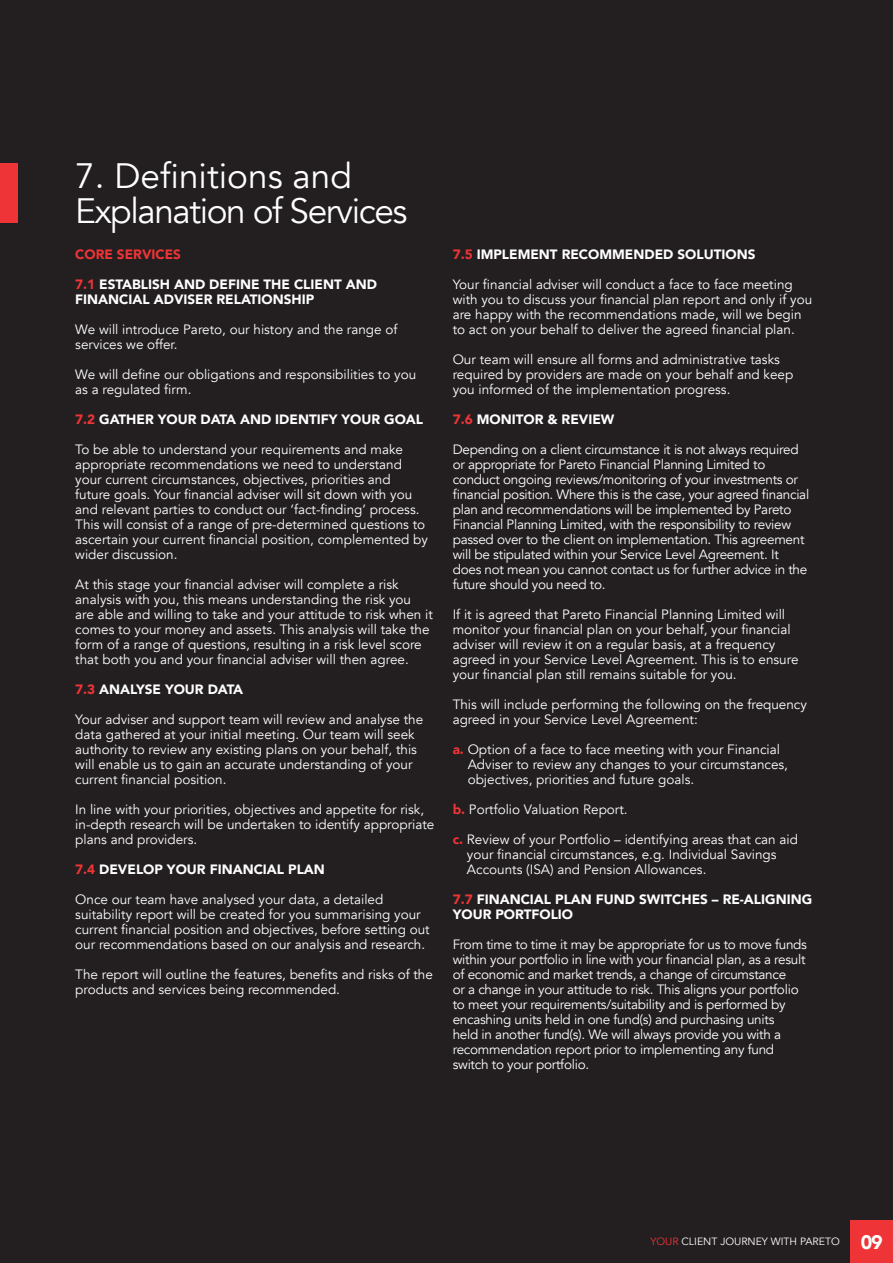
<style>
.page{position:relative;width:893px;height:1263px;background:#231f20}
.page>*{position:absolute;margin:0;border:0;box-sizing:border-box;transform-origin:0 0}
.t1{font:35.25px "Avenir";letter-spacing:-.04em;color:#fff}
.t2{font:35.25px "Avenir";color:#fff}
.t3{font:900 19.5px "Avenir";color:#fff}
.t4{font:13.5px/15px "Avenir";color:#fff}
.t5{font:13.5px/15px "Avenir";letter-spacing:-.02em;color:#fff}
.t6{font:900 13.5px "Avenir";color:#fff}
.t7{font:900 13.5px "Avenir";color:#ee3436}
.t8{font:10.5px "Avenir";color:#fff}
.s1{color:#ee3436}
.s2{font-weight:900;color:#ee3436}
</style>
<div class="page">
<div style="left:0;top:163px;width:17px;height:60px;background:#ee3436"></div>
<div style="left:850px;top:1221px;width:43px;height:42px;background:#ee3436"></div>
<p class="t2" style="left:75px;top:155px;width:278px">7. Definitions and</p>
<p class="t1" style="left:75px;top:190px;width:334px">Explanation of Services</p>
<p class="t7" style="left:75px;top:242px;width:107px">CORE SERVICES</p>
<p class="t6" style="left:75px;top:272px;width:303px"><span class="s1">7.1</span> ESTABLISH AND DEFINE THE CLIENT AND</p>
<p class="t6" style="left:75px;top:287px;width:240px">FINANCIAL ADVISER RELATIONSHIP</p>
<p class="t4" style="left:75px;top:322px;width:324px">We will introduce Pareto, our history and the range of services we offer.</p>
<p class="t4" style="left:75px;top:367px;width:342px">We will define our obligations and responsibilities to you as a regulated firm.</p>
<p class="t6" style="left:75px;top:407px;width:349px"><span class="s1">7.2</span> GATHER YOUR DATA AND IDENTIFY YOUR GOAL</p>
<p class="t4" style="left:75px;top:442px;width:354px">To be able to understand your requirements and make appropriate recommendations we need to understand your current circumstances, objectives, priorities and future goals. Your financial adviser will sit down with you and relevant parties to conduct our ‘fact-finding’ process.<br>This will consist of a range of pre-determined questions to ascertain your current financial position, complemented by wider discussion.</p>
<p class="t4" style="left:75px;top:577px;width:359px">At this stage your financial adviser will complete a risk analysis with you, this means understanding the risk you are able and willing to take and your attitude to risk when it comes to your money and assets. This analysis will take the form of a range of questions, resulting in a risk level score that both you and your financial adviser will then agree.</p>
<p class="t6" style="left:75px;top:677px;width:169px"><span class="s1">7.3</span> ANALYSE YOUR DATA</p>
<p class="t4" style="left:75px;top:712px;width:349px">Your adviser and support team will review and analyse the data gathered at your initial meeting. Our team will seek authority to review any existing plans on your behalf, this will enable us to gain an accurate understanding of your current financial position.</p>
<p class="t4" style="left:75px;top:802px;width:361px">In line with your priorities, objectives and appetite for risk, in-depth research will be undertaken to identify appropriate plans and providers.</p>
<p class="t6" style="left:75px;top:857px;width:251px"><span class="s1">7.4</span> DEVELOP YOUR FINANCIAL PLAN</p>
<p class="t4" style="left:75px;top:892px;width:356px">Once our team have analysed your data, a detailed suitability report will be created for you summarising your current financial position and objectives, before setting out our recommendations based on our analysis and research.</p>
<p class="t4" style="left:75px;top:967px;width:359px">The report will outline the features, benefits and risks of the products and services being recommended.</p>
<p class="t6" style="left:453px;top:242px;width:304px"><span class="s1">7.5</span> IMPLEMENT RECOMMENDED SOLUTIONS</p>
<p class="t4" style="left:453px;top:277px;width:361px">Your financial adviser will conduct a face to face meeting with you to discuss your financial plan report and only if you are happy with the recommendations made, will we begin to act on your behalf to deliver the agreed financial plan.</p>
<p class="t4" style="left:453px;top:352px;width:342px">Our team will ensure all forms and administrative tasks required by providers are made on your behalf and keep you informed of the implementation progress.</p>
<p class="t6" style="left:453px;top:407px;width:163px"><span class="s1">7.6</span> MONITOR &amp; REVIEW</p>
<p class="t5" style="left:453px;top:442px;width:358px">Depending on a client circumstance it is not always required or appropriate for Pareto Financial Planning Limited to conduct ongoing reviews/monitoring of your investments or financial position. Where this is the case, your agreed financial plan and recommendations will be implemented by Pareto Financial Planning Limited, with the responsibility to review passed over to the client on implementation. This agreement will be stipulated within your Service Level Agreement. It does not mean you cannot contact us for further advice in the future should you need to.</p>
<p class="t4" style="left:453px;top:607px;width:347px">If it is agreed that Pareto Financial Planning Limited will monitor your financial plan on your behalf, your financial adviser will review it on a regular basis, at a frequency agreed in your Service Level Agreement. This is to ensure your financial plan still remains suitable for you.</p>
<p class="t4" style="left:453px;top:697px;width:356px">This will include performing the following on the frequency agreed in your Service Level Agreement:</p>
<p class="t4" style="left:468px;top:742px;width:322px;text-indent:-15px"><span class="s2">a.</span> Option of a face to face meeting with your Financial<br>Adviser to review any changes to your circumstances, objectives, priorities and future goals.</p>
<p class="t4" style="left:453px;top:802px;width:176px"><span class="s2">b.</span> Portfolio Valuation Report.</p>
<p class="t4" style="left:467px;top:832px;width:332px;text-indent:-14px"><span class="s2">c.</span> Review of your Portfolio – identifying areas that can aid your financial circumstances, e.g. Individual Savings<br>Accounts (ISA) and Pension Allowances.</p>
<p class="t6" style="left:453px;top:887px;width:361px"><span class="s1">7.7</span> FINANCIAL PLAN FUND SWITCHES – RE-ALIGNING</p>
<p class="t6" style="left:453px;top:902px;width:122px">YOUR PORTFOLIO</p>
<p class="t5" style="left:453px;top:937px;width:356px">From time to time it may be appropriate for us to move funds within your portfolio in line with your financial plan, as a result of economic and market trends, a change of circumstance<br>or a change in your attitude to risk. This aligns your portfolio to meet your requirements/suitability and is performed by encashing units held in one fund(s) and purchasing units<br>held in another fund(s). We will always provide you with a recommendation report prior to implementing any fund switch to your portfolio.</p>
<p class="t8" style="left:650px;top:1235px;width:191px"><span class="s1">YOUR</span> CLIENT JOURNEY WITH PARETO</p>
<p class="t3" style="left:861px;top:1225px;width:23px">09</p>
</div>
